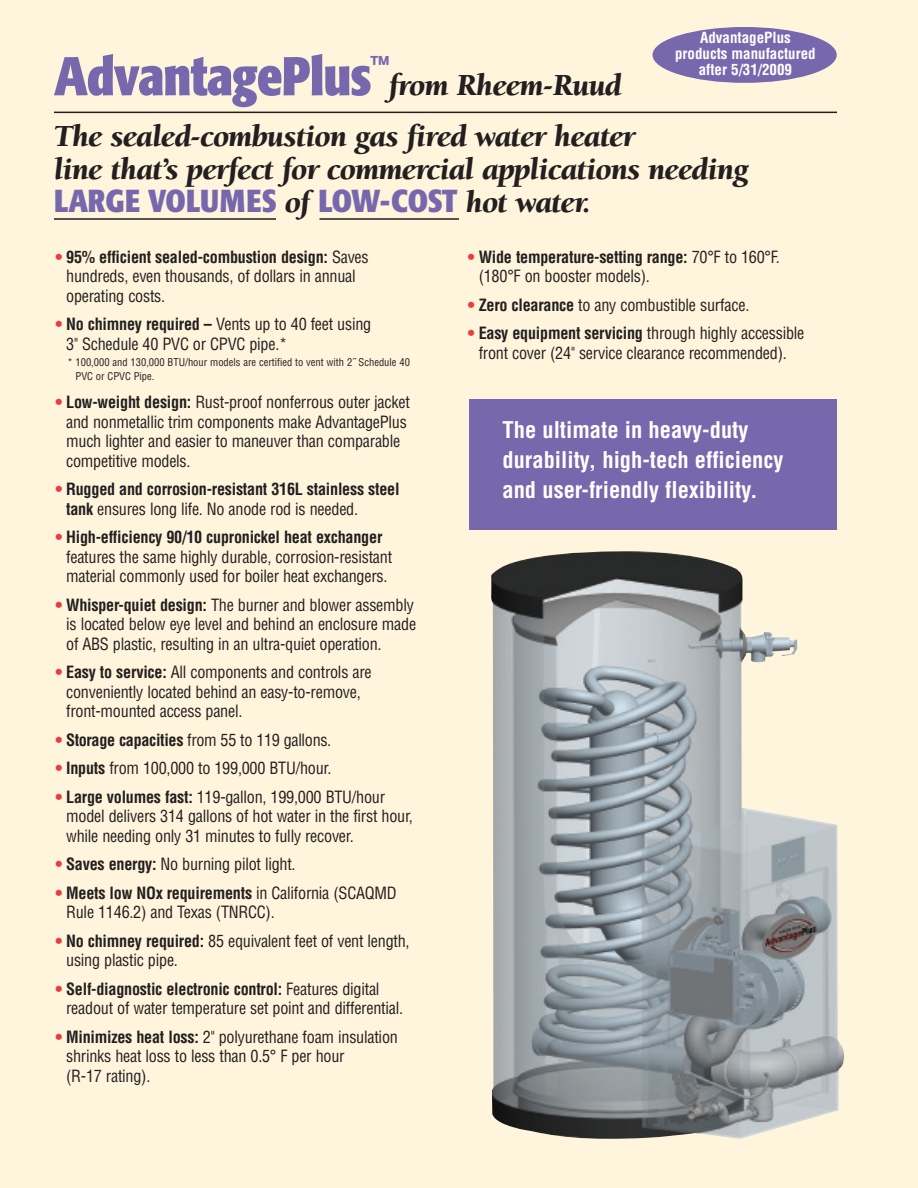
<style>
.page{position:relative;width:918px;height:1188px;background:#fef5dc}
.page>*{position:absolute;margin:0;border:0;box-sizing:border-box;transform-origin:0 0}
.t1{font:700 condensed 54px "Formata";letter-spacing:-.02em;color:#7768ae}
.t2{font:italic 900 31.5px/51px "Berkeley";letter-spacing:-.015em;color:#231f20}
.t3{font:700 condensed 31.5px "Formata";letter-spacing:-.005em;color:#7768ae}
.t4{font:700 condensed 22.5px/30px "Helvetica";color:#fff}
.t5{font:condensed 16.5px/19.5px "Helvetica";letter-spacing:-.015em;color:#231f20}
.t6{font:700 condensed 16.5px/19.5px "Helvetica";letter-spacing:-.015em;color:#231f20}
.t7{font:700 condensed 15px/15.6px "Helvetica";color:#fff;text-align:center}
.t8{font:condensed 10.5px/13.5px "Helvetica";color:#231f20}
.s1{font-family:"Berkeley";font-weight:900;font-style:italic;font-stretch:normal;color:#231f20}
.s2{font-weight:700;color:#ee3a41}
.s3{font-weight:700}
.s4{color:#ee3a41}
.s5{font-weight:400}
</style>
<div class="page">
<hr style="left:54px;top:218px;width:222px;height:2px;background:#231f20">
<hr style="left:320px;top:218px;width:139px;height:2px;background:#231f20">
<hr style="left:54px;top:112px;width:783px;height:1px;background:#231f20">
<div style="left:470px;top:399px;width:367px;height:130px;background:#7768ae"></div>
<img style="left:491px;top:551px;width:353px;height:588px">
<div style="left:653px;top:27px;width:184px;height:56px;background:#7768ae;border-radius:50%"></div>
<p class="t7" style="left:675px;top:30px;width:142px">AdvantagePlus products manufactured after 5/31/2009</p>
<h1 class="t1" style="left:54px;top:55px;width:337px">AdvantagePlus<sup>™</sup></h1>
<h2 class="t2" style="left:54px;top:63px;width:583px;text-indent:335px">from Rheem-Ruud<br>The sealed-combustion gas fired water heater</h2>
<h2 class="t2" style="left:54px;top:147px;width:696px">line that’s perfect for commercial applications needing</h2>
<h2 class="t3" style="left:54px;top:189px;width:538px">LARGE VOLUMES <span class="s1">of</span> LOW-COST <span class="s1">hot water.</span></h2>
<p class="t5" style="left:66px;top:247px;width:304px;text-indent:-11px"><span class="s2">•</span> <span class="s3">95% efficient sealed-combustion design:</span> Saves hundreds, even thousands, of dollars in annual operating costs.</p>
<p class="t5" style="left:66px;top:315px;width:307px;text-indent:-11px"><span class="s2">•</span> <span class="s3">No chimney required –</span> Vents up to 40 feet using<br>3" Schedule 40 PVC or CPVC pipe.*</p>
<p class="t8" style="left:76px;top:356px;width:336px;text-indent:-8px">* 100,000 and 130,000 BTU/hour models are certified to vent with 2˝ Schedule 40<br>PVC or CPVC Pipe.</p>
<p class="t5" style="left:66px;top:393px;width:345px;text-indent:-11px"><span class="s2">•</span> <span class="s3">Low-weight design:</span> Rust-proof nonferrous outer jacket and nonmetallic trim components make AdvantagePlus much lighter and easier to maneuver than comparable competitive models.</p>
<p class="t6" style="left:66px;top:480px;width:335px;text-indent:-11px"><span class="s4">•</span> Rugged and corrosion-resistant 316L stainless steel tank <span class="s5">ensures long life. No anode rod is needed.</span></p>
<p class="t5" style="left:66px;top:528px;width:328px;text-indent:-11px"><span class="s2">•</span> <span class="s3">High-efficiency 90/10 cupronickel heat exchanger </span>features the same highly durable, corrosion-resistant material commonly used for boiler heat exchangers.</p>
<p class="t5" style="left:66px;top:595px;width:352px;text-indent:-11px"><span class="s2">•</span> <span class="s3">Whisper-quiet design:</span> The burner and blower assembly is located below eye level and behind an enclosure made of ABS plastic, resulting in an ultra-quiet operation.</p>
<p class="t5" style="left:66px;top:663px;width:307px;text-indent:-11px"><span class="s2">•</span> <span class="s3">Easy to service:</span> All components and controls are conveniently located behind an easy-to-remove, front-mounted access panel.</p>
<p class="t5" style="left:56px;top:730px;width:277px"><span class="s2">•</span> <span class="s3">Storage capacities</span> from 55 to 119 gallons.</p>
<p class="t5" style="left:56px;top:759px;width:278px"><span class="s2">•</span> <span class="s3">Inputs</span> from 100,000 to 199,000 BTU/hour.</p>
<p class="t5" style="left:66px;top:787px;width:348px;text-indent:-11px"><span class="s2">•</span> <span class="s3">Large volumes fast:</span> 119-gallon, 199,000 BTU/hour model delivers 314 gallons of hot water in the first hour, while needing only 31 minutes to fully recover.</p>
<p class="t5" style="left:55px;top:855px;width:242px"><span class="s2">•</span> <span class="s3">Saves energy:</span> No burning pilot light.</p>
<p class="t5" style="left:66px;top:883px;width:332px;text-indent:-11px"><span class="s2">•</span> <span class="s3">Meets low NOx requirements</span> in California (SCAQMD<br>Rule 1146.2) and Texas (TNRCC).</p>
<p class="t5" style="left:66px;top:931px;width:345px;text-indent:-11px"><span class="s2">•</span> <span class="s3">No chimney required:</span> 85 equivalent feet of vent length, using plastic pipe.</p>
<p class="t5" style="left:66px;top:979px;width:338px;text-indent:-11px"><span class="s2">•</span> <span class="s3">Self-diagnostic electronic control:</span> Features digital readout of water temperature set point and differential.</p>
<p class="t5" style="left:66px;top:1027px;width:333px;text-indent:-11px"><span class="s2">•</span> <span class="s3">Minimizes heat loss:</span> 2" polyurethane foam insulation shrinks heat loss to less than 0.5° F per hour<br>(R-17 rating).</p>
<p class="t5" style="left:479px;top:247px;width:303px;text-indent:-11px"><span class="s2">•</span> <span class="s3">Wide temperature-setting range:</span> 70°F to 160°F. (180°F on booster models).</p>
<p class="t5" style="left:468px;top:295px;width:283px"><span class="s2">•</span> <span class="s3">Zero clearance</span> to any combustible surface.</p>
<p class="t5" style="left:468px;top:324px;width:338px;text-align:center"><span class="s2">•</span> <span class="s3">Easy equipment servicing</span> through highly accessible front cover (24" service clearance recommended).</p>
<h3 class="t4" style="left:502px;top:416px;width:283px">The ultimate in heavy-duty durability, high-tech efficiency and user-friendly flexibility.</h3>
</div>
